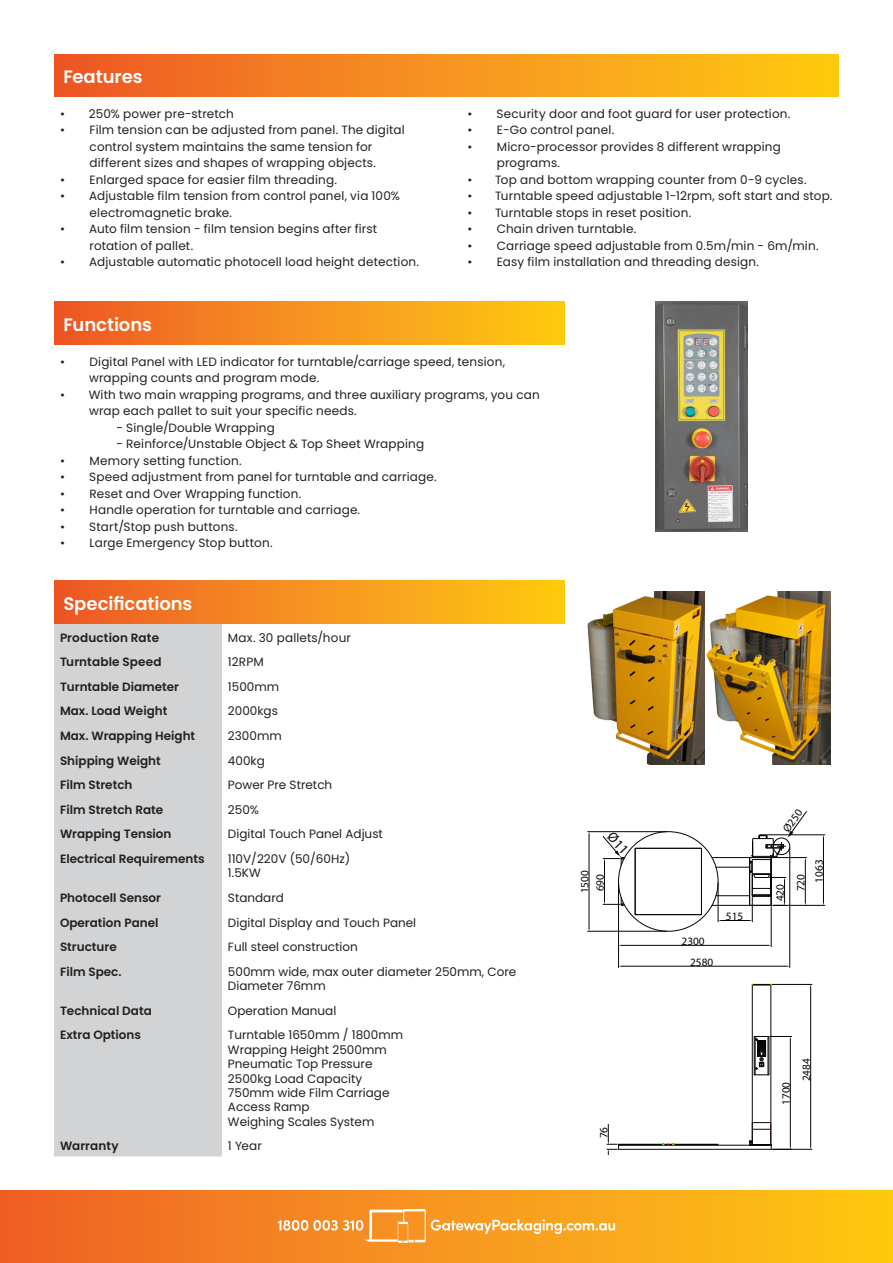
<style>
.page{position:relative;width:893px;height:1263px;background:#fff}
.page>*{position:absolute;margin:0;border:0;box-sizing:border-box;transform-origin:0 0}
.t1{font:600 18px "Poppins";letter-spacing:-.005em;color:#fff}
.t2{font:12px/16.5px "Poppins";letter-spacing:.01em;color:#231f20}
.t3{font:600 12px "Poppins";color:#231f20}
.t4{font:11.25px "Myriad Pro";color:#050504}
</style>
<div class="page">
<div style="left:54px;top:54px;width:785px;height:43px;background:linear-gradient(to right,#ed5928,#ffcc14)"></div>
<div style="left:54px;top:302px;width:510px;height:42px;background:linear-gradient(to right,#ed5928,#ffcc14)"></div>
<div style="left:54px;top:623px;width:168px;height:533px;background:#d1d3d4"></div>
<div style="left:54px;top:580px;width:510px;height:43px;background:linear-gradient(to right,#ed5928,#ffcc14)"></div>
<hr style="left:770px;top:985px;width:1px;height:160px;background:#050504">
<hr style="left:752px;top:985px;width:1px;height:160px;background:#050504">
<hr style="left:618px;top:1145px;width:153px;height:1px;background:#050504">
<hr style="left:618px;top:1149px;width:153px;height:1px;background:#050504">
<div style="left:618px;top:1144px;width:101px;height:1px;border:1px solid #050504"></div>
<svg style="left:662px;top:1143px;width:13px;height:3px"></svg>
<hr style="left:716px;top:895px;width:34px;height:1px;background:#050504">
<hr style="left:712px;top:905px;width:59px;height:1px;background:#050504">
<hr style="left:712px;top:857px;width:59px;height:1px;background:#050504">
<hr style="left:716px;top:867px;width:34px;height:1px;background:#050504">
<svg style="left:752px;top:984px;width:19px;height:1px"></svg>
<hr style="left:771px;top:907px;width:1px;height:40px;background:#050504">
<hr style="left:618px;top:883px;width:1px;height:64px;background:#050504">
<hr style="left:621px;top:945px;width:147px;height:1px;background:#050504">
<hr style="left:588px;top:931px;width:79px;height:1px;background:#050504">
<hr style="left:588px;top:831px;width:79px;height:1px;background:#050504">
<hr style="left:588px;top:834px;width:1px;height:94px;background:#050504">
<svg style="left:607px;top:1124px;width:12px;height:30px"></svg>
<hr style="left:772px;top:984px;width:40px;height:1px;background:#050504">
<hr style="left:772px;top:1149px;width:40px;height:1px;background:#050504">
<hr style="left:810px;top:987px;width:1px;height:160px;background:#050504">
<hr style="left:790px;top:1039px;width:1px;height:108px;background:#050504">
<div style="left:635px;top:848px;width:66px;height:67px;border:1px solid #050504"></div>
<hr style="left:604px;top:861px;width:1px;height:41px;background:#050504">
<svg style="left:603px;top:897px;width:22px;height:9px"></svg>
<hr style="left:789px;top:848px;width:1px;height:119px;background:#050504">
<hr style="left:621px;top:966px;width:166px;height:1px;background:#050504">
<svg style="left:618px;top:945px;width:3px;height:22px"></svg>
<svg style="left:749px;top:1122px;width:43px;height:28px"></svg>
<svg style="left:754px;top:1036px;width:38px;height:39px"></svg>
<div style="left:757px;top:1040px;width:9px;height:16px;border:1px solid #050504"></div>
<div style="left:757px;top:1040px;width:9px;height:17px;border:1px solid #050504"></div>
<svg style="left:718px;top:811px;width:107px;height:111px"></svg>
<hr style="left:771px;top:857px;width:1px;height:48px;background:#050504">
<img style="left:587px;top:591px;width:243px;height:173px">
<img style="left:656px;top:302px;width:91px;height:229px">
<div style="left:0;top:1191px;width:893px;height:72px;background:linear-gradient(to right,#ef6128,#ffca14)"></div>
<svg style="left:278px;top:1209px;width:337px;height:34px;background:#f7a53f"></svg>
<svg style="left:602px;top:831px;width:26px;height:34px"></svg>
<p class="t1" style="left:64px;top:66px;width:81px">Features</p>
<p class="t2" style="left:60px;top:105px;width:175px">• 250% power pre-stretch</p>
<p class="t2" style="left:60px;top:122px;width:346px;text-align:center">• Film tension can be adjusted from panel. The digital control system maintains the same tension for<br>different sizes and shapes of wrapping objects.</p>
<p class="t2" style="left:60px;top:171px;width:278px">• Enlarged space for easier film threading.</p>
<p class="t2" style="left:90px;top:188px;width:312px;text-indent:-30px">• Adjustable film tension from control panel, via 100% electromagnetic brake.</p>
<p class="t2" style="left:90px;top:221px;width:289px;text-indent:-29px">• Auto film tension - film tension begins after first rotation of pallet.</p>
<p class="t2" style="left:60px;top:254px;width:360px">• Adjustable automatic photocell load height detection.</p>
<p class="t1" style="left:64px;top:314px;width:90px">Functions</p>
<p class="t2" style="left:467px;top:105px;width:325px">• Security door and foot guard for user protection.</p>
<p class="t2" style="left:467px;top:122px;width:148px">• E-Go control panel.</p>
<p class="t2" style="left:497px;top:138px;width:285px;text-indent:-29px">• Micro-processor provides 8 different wrapping programs.</p>
<p class="t2" style="left:467px;top:171px;width:341px">• Top and bottom wrapping counter from 0-9 cycles.</p>
<p class="t2" style="left:467px;top:188px;width:367px">• Turntable speed adjustable 1-12rpm, soft start and stop.</p>
<p class="t2" style="left:467px;top:204px;width:225px">• Turntable stops in reset position.</p>
<p class="t2" style="left:467px;top:221px;width:170px">• Chain driven turntable.</p>
<p class="t2" style="left:467px;top:237px;width:353px">• Carriage speed adjustable from 0.5m/min - 6m/min.</p>
<p class="t2" style="left:467px;top:254px;width:293px">• Easy film installation and threading design.</p>
<p class="t2" style="left:89px;top:353px;width:418px;text-indent:-29px">• Digital Panel with LED indicator for turntable/carriage speed, tension, wrapping counts and program mode.</p>
<p class="t2" style="left:89px;top:386px;width:452px;text-indent:-29px">• With two main wrapping programs, and three auxiliary programs, you can wrap each pallet to suit your specific needs.</p>
<p class="t2" style="left:117px;top:419px;width:160px">- Single/Double Wrapping</p>
<p class="t2" style="left:117px;top:436px;width:309px">- Reinforce/Unstable Object &amp; Top Sheet Wrapping</p>
<p class="t2" style="left:60px;top:452px;width:183px">• Memory setting function.</p>
<p class="t2" style="left:60px;top:469px;width:378px">• Speed adjustment from panel for turntable and carriage.</p>
<p class="t2" style="left:60px;top:485px;width:243px">• Reset and Over Wrapping function.</p>
<p class="t2" style="left:60px;top:502px;width:301px">• Handle operation for turntable and carriage.</p>
<p class="t2" style="left:60px;top:518px;width:179px">• Start/Stop push buttons.</p>
<p class="t2" style="left:60px;top:535px;width:214px">• Large Emergency Stop button.</p>
<p class="t1" style="left:63px;top:593px;width:131px">Specifications</p>
<p class="t3" style="left:60px;top:630px;width:101px">Production Rate</p>
<p class="t2" style="left:228px;top:629px;width:125px">Max. 30 pallets/hour</p>
<p class="t3" style="left:60px;top:655px;width:103px">Turntable Speed</p>
<p class="t2" style="left:228px;top:654px;width:37px">12RPM</p>
<p class="t3" style="left:60px;top:680px;width:121px">Turntable Diameter</p>
<p class="t2" style="left:228px;top:678px;width:53px">1500mm</p>
<p class="t3" style="left:60px;top:704px;width:109px">Max. Load Weight</p>
<p class="t2" style="left:228px;top:703px;width:52px">2000kgs</p>
<p class="t3" style="left:60px;top:729px;width:137px">Max. Wrapping Height</p>
<p class="t2" style="left:228px;top:728px;width:55px">2300mm</p>
<p class="t3" style="left:60px;top:753px;width:102px">Shipping Weight</p>
<p class="t2" style="left:228px;top:752px;width:38px">400kg</p>
<p class="t3" style="left:60px;top:778px;width:74px">Film Stretch</p>
<p class="t2" style="left:228px;top:777px;width:106px">Power Pre Stretch</p>
<p class="t3" style="left:60px;top:803px;width:105px">Film Stretch Rate</p>
<p class="t2" style="left:228px;top:801px;width:33px">250%</p>
<p class="t3" style="left:60px;top:827px;width:113px">Wrapping Tension</p>
<p class="t2" style="left:228px;top:826px;width:156px">Digital Touch Panel Adjust</p>
<p class="t3" style="left:60px;top:852px;width:146px">Electrical Requirements</p>
<p class="t2" style="left:228px;top:851px;width:124px">110V/220V (50/60Hz)</p>
<p class="t2" style="left:228px;top:865px;width:34px">1.5KW</p>
<p class="t3" style="left:60px;top:891px;width:103px">Photocell Sensor</p>
<p class="t2" style="left:228px;top:890px;width:58px">Standard</p>
<p class="t3" style="left:60px;top:915px;width:100px">Operation Panel</p>
<p class="t2" style="left:228px;top:914px;width:190px">Digital Display and Touch Panel</p>
<p class="t3" style="left:60px;top:940px;width:58px">Structure</p>
<p class="t2" style="left:228px;top:939px;width:131px">Full steel construction</p>
<p class="t3" style="left:60px;top:965px;width:63px">Film Spec.</p>
<p class="t2" style="left:228px;top:963px;width:290px">500mm wide, max outer diameter 250mm, Core</p>
<p class="t2" style="left:228px;top:978px;width:99px">Diameter 76mm</p>
<p class="t3" style="left:60px;top:1004px;width:93px">Technical Data</p>
<p class="t2" style="left:228px;top:1002px;width:110px">Operation Manual</p>
<p class="t3" style="left:60px;top:1028px;width:83px">Extra Options</p>
<p class="t2" style="left:228px;top:1027px;width:177px">Turntable 1650mm / 1800mm</p>
<p class="t2" style="left:228px;top:1041px;width:160px">Wrapping Height 2500mm</p>
<p class="t2" style="left:228px;top:1056px;width:146px">Pneumatic Top Pressure</p>
<p class="t2" style="left:228px;top:1070px;width:136px">2500kg Load Capacity</p>
<p class="t2" style="left:228px;top:1085px;width:163px">750mm wide Film Carriage</p>
<p class="t2" style="left:228px;top:1099px;width:83px">Access Ramp</p>
<p class="t2" style="left:228px;top:1113px;width:148px">Weighing Scales System</p>
<p class="t3" style="left:60px;top:1139px;width:60px">Warranty</p>
<p class="t2" style="left:228px;top:1138px;width:35px">1 Year</p>
<p class="t4" style="left:780px;top:827px;width:27px;rotate:-54deg">Ø250</p>
<p class="t4" style="left:578px;top:893px;width:25px;rotate:-90deg">1500</p>
<p class="t4" style="left:794px;top:891px;width:19px;rotate:-90deg">720</p>
<p class="t4" style="left:593px;top:891px;width:19px;rotate:-90deg">690</p>
<p class="t4" style="left:773px;top:901px;width:19px;rotate:-90deg">420</p>
<p class="t4" style="left:682px;top:934px;width:25px">2300</p>
<p class="t4" style="left:690px;top:955px;width:25px">2580</p>
<p class="t4" style="left:726px;top:909px;width:19px">515</p>
<p class="t4" style="left:812px;top:883px;width:25px;rotate:-90deg">1063</p>
<p class="t4" style="left:597px;top:1138px;width:13px;rotate:-90deg">76</p>
<p class="t4" style="left:779px;top:1105px;width:25px;rotate:-90deg">1700</p>
<p class="t4" style="left:799px;top:1081px;width:25px;rotate:-90deg">2484</p>
</div>
